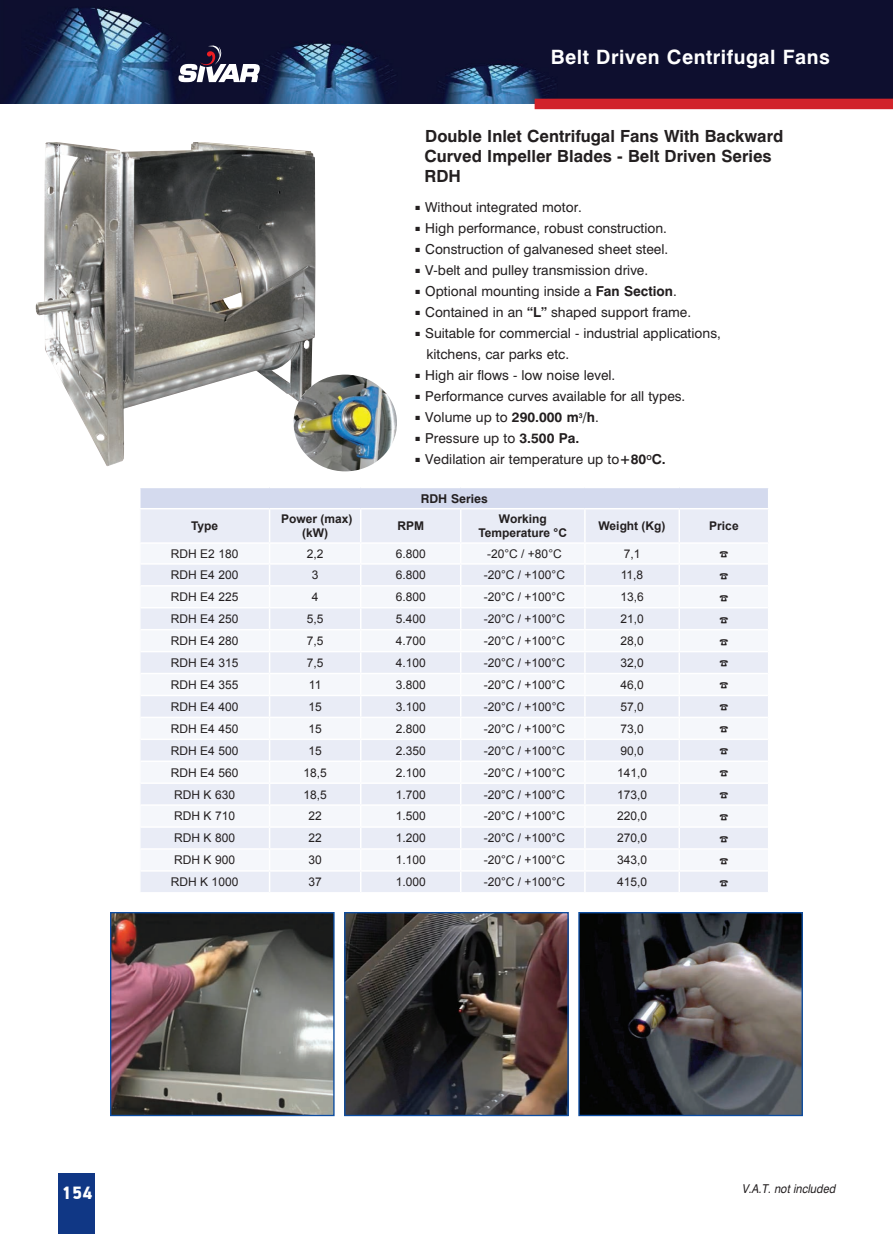
<style>
.page{position:relative;width:893px;height:1234px;background:#fff}
.page>*{position:absolute;margin:0;border:0;box-sizing:border-box;transform-origin:0 0}
.t1{font:700 19.5px "Mg Helvetica";letter-spacing:.025em;color:#fff}
.t2{font:900 18px "PF Din Display";color:#fff}
.t3{font:700 16.5px/19.8px "Mg Helvetica";color:#231f20}
.t4{font:13.5px/21px "Mg Helvetica";color:#231f20}
.t5{font:12px "Arial";color:#231f20}
.t6{font:700 12px/14.4px "Arial";color:#231f20;text-align:center}
.t7{font:italic 12px "Mg Helvetica";color:#231f20;scale:.9 1}
.t8{font:700 12px "Mg Helvetica";color:#231f20}
.s1{font-weight:700}
</style>
<div class="page">
<img style="left:0;top:0;width:893px;height:104px">
<div style="left:58px;top:1172px;width:36px;height:61px;background:#103785"></div>
<svg style="left:178px;top:45px;width:82px;height:37px"></svg>
<div style="left:535px;top:99px;width:358px;height:10px;background:#d1232a"></div>
<img style="left:36px;top:142px;width:279px;height:324px">
<img style="left:293px;top:374px;width:104px;height:97px">
<img style="left:112px;top:913px;width:221px;height:200px">
<div style="left:110px;top:911px;width:225px;height:204px;border:1px solid #0d4da1"></div>
<img style="left:346px;top:913px;width:221px;height:200px">
<div style="left:344px;top:911px;width:225px;height:204px;border:1px solid #0d4da1"></div>
<img style="left:580px;top:913px;width:221px;height:200px">
<div style="left:578px;top:911px;width:225px;height:204px;border:1px solid #0d4da1"></div>
<svg style="left:140px;top:488px;width:628px;height:403px"></svg>
<p class="t1" style="left:551px;top:45px;width:281px">Belt Driven Centrifugal Fans</p>
<p class="t3" style="left:424px;top:126px;width:360px">Double Inlet Centrifugal Fans With Backward<br>Curved Impeller Blades - Belt Driven Series<br>RDH</p>
<p class="t4" style="left:415px;top:197px;width:168px">■ Without integrated motor.</p>
<p class="t4" style="left:415px;top:218px;width:253px">■ High performance, robust construction.</p>
<p class="t4" style="left:415px;top:239px;width:254px">■ Construction of galvanesed sheet steel.</p>
<p class="t4" style="left:415px;top:260px;width:234px">■ V-belt and pulley transmission drive.</p>
<p class="t4" style="left:415px;top:281px;width:263px">■ Optional mounting inside a <span class="s1">Fan Section</span>.</p>
<p class="t4" style="left:415px;top:302px;width:277px">■ Contained in an <span class="s1">“L”</span> shaped support frame.</p>
<p class="t4" style="left:426px;top:323px;width:296px;text-indent:-11px">■ Suitable for commercial - industrial applications, kitchens, car parks etc.</p>
<p class="t4" style="left:415px;top:365px;width:201px">■ High air flows - low noise level.</p>
<p class="t4" style="left:415px;top:386px;width:271px">■ Performance curves available for all types.</p>
<p class="t4" style="left:415px;top:407px;width:185px">■ Volume up to <span class="s1">290.000 m</span><sup>3</sup><span class="s1">/h</span>.</p>
<p class="t4" style="left:415px;top:428px;width:165px">■ Pressure up to <span class="s1">3.500 Pa.</span></p>
<p class="t4" style="left:415px;top:449px;width:252px">■ Vedilation air temperature up to<span class="s1">+80</span><sup>√</sup><span class="s1">C.</span></p>
<p class="t8" style="left:421px;top:491px;width:68px">RDH Series</p>
<p class="t6" style="left:191px;top:519px;width:29px">Type</p>
<p class="t6" style="left:281px;top:512px;width:73px">Power (max) (kW)</p>
<p class="t6" style="left:397px;top:519px;width:28px">RPM</p>
<p class="t6" style="left:478px;top:512px;width:90px">Working<br>Temperature °C</p>
<p class="t6" style="left:598px;top:519px;width:69px">Weight (Kg)</p>
<p class="t6" style="left:709px;top:519px;width:31px">Price</p>
<p class="t5" style="left:171px;top:545px;width:69px">RDH E2 180</p>
<p class="t5" style="left:307px;top:545px;width:18px">2,2</p>
<p class="t5" style="left:396px;top:545px;width:32px">6.800</p>
<p class="t5" style="left:487px;top:545px;width:76px">-20°C / +80°C</p>
<p class="t5" style="left:624px;top:545px;width:18px">7,1</p>
<p class="t5" style="left:171px;top:567px;width:69px">RDH E4 200</p>
<p class="t5" style="left:312px;top:567px;width:8px">3</p>
<p class="t5" style="left:396px;top:567px;width:32px">6.800</p>
<p class="t5" style="left:484px;top:567px;width:83px">-20°C / +100°C</p>
<p class="t5" style="left:621px;top:567px;width:24px">11,8</p>
<p class="t5" style="left:171px;top:589px;width:69px">RDH E4 225</p>
<p class="t5" style="left:312px;top:589px;width:8px">4</p>
<p class="t5" style="left:396px;top:589px;width:32px">6.800</p>
<p class="t5" style="left:484px;top:589px;width:83px">-20°C / +100°C</p>
<p class="t5" style="left:620px;top:589px;width:25px">13,6</p>
<p class="t5" style="left:171px;top:611px;width:69px">RDH E4 250</p>
<p class="t5" style="left:307px;top:611px;width:18px">5,5</p>
<p class="t5" style="left:396px;top:611px;width:32px">5.400</p>
<p class="t5" style="left:484px;top:611px;width:83px">-20°C / +100°C</p>
<p class="t5" style="left:620px;top:611px;width:25px">21,0</p>
<p class="t5" style="left:171px;top:632px;width:69px">RDH E4 280</p>
<p class="t5" style="left:307px;top:632px;width:18px">7,5</p>
<p class="t5" style="left:396px;top:632px;width:32px">4.700</p>
<p class="t5" style="left:484px;top:632px;width:83px">-20°C / +100°C</p>
<p class="t5" style="left:620px;top:632px;width:25px">28,0</p>
<p class="t5" style="left:171px;top:654px;width:69px">RDH E4 315</p>
<p class="t5" style="left:307px;top:654px;width:18px">7,5</p>
<p class="t5" style="left:396px;top:654px;width:32px">4.100</p>
<p class="t5" style="left:484px;top:654px;width:83px">-20°C / +100°C</p>
<p class="t5" style="left:620px;top:654px;width:25px">32,0</p>
<p class="t5" style="left:171px;top:676px;width:69px">RDH E4 355</p>
<p class="t5" style="left:309px;top:676px;width:14px">11</p>
<p class="t5" style="left:396px;top:676px;width:32px">3.800</p>
<p class="t5" style="left:484px;top:676px;width:83px">-20°C / +100°C</p>
<p class="t5" style="left:620px;top:676px;width:25px">46,0</p>
<p class="t5" style="left:171px;top:698px;width:69px">RDH E4 400</p>
<p class="t5" style="left:308px;top:698px;width:15px">15</p>
<p class="t5" style="left:396px;top:698px;width:32px">3.100</p>
<p class="t5" style="left:484px;top:698px;width:83px">-20°C / +100°C</p>
<p class="t5" style="left:620px;top:698px;width:25px">57,0</p>
<p class="t5" style="left:171px;top:720px;width:69px">RDH E4 450</p>
<p class="t5" style="left:308px;top:720px;width:15px">15</p>
<p class="t5" style="left:396px;top:720px;width:32px">2.800</p>
<p class="t5" style="left:484px;top:720px;width:83px">-20°C / +100°C</p>
<p class="t5" style="left:620px;top:720px;width:25px">73,0</p>
<p class="t5" style="left:171px;top:742px;width:69px">RDH E4 500</p>
<p class="t5" style="left:308px;top:742px;width:15px">15</p>
<p class="t5" style="left:396px;top:742px;width:32px">2.350</p>
<p class="t5" style="left:484px;top:742px;width:83px">-20°C / +100°C</p>
<p class="t5" style="left:620px;top:742px;width:25px">90,0</p>
<p class="t5" style="left:171px;top:764px;width:69px">RDH E4 560</p>
<p class="t5" style="left:303px;top:764px;width:25px">18,5</p>
<p class="t5" style="left:396px;top:764px;width:32px">2.100</p>
<p class="t5" style="left:484px;top:764px;width:83px">-20°C / +100°C</p>
<p class="t5" style="left:617px;top:764px;width:32px">141,0</p>
<p class="t5" style="left:174px;top:786px;width:62px">RDH K 630</p>
<p class="t5" style="left:303px;top:786px;width:25px">18,5</p>
<p class="t5" style="left:396px;top:786px;width:32px">1.700</p>
<p class="t5" style="left:484px;top:786px;width:83px">-20°C / +100°C</p>
<p class="t5" style="left:617px;top:786px;width:32px">173,0</p>
<p class="t5" style="left:174px;top:808px;width:62px">RDH K 710</p>
<p class="t5" style="left:308px;top:808px;width:15px">22</p>
<p class="t5" style="left:396px;top:808px;width:32px">1.500</p>
<p class="t5" style="left:484px;top:808px;width:83px">-20°C / +100°C</p>
<p class="t5" style="left:617px;top:808px;width:32px">220,0</p>
<p class="t5" style="left:174px;top:830px;width:62px">RDH K 800</p>
<p class="t5" style="left:308px;top:830px;width:15px">22</p>
<p class="t5" style="left:396px;top:830px;width:32px">1.200</p>
<p class="t5" style="left:484px;top:830px;width:83px">-20°C / +100°C</p>
<p class="t5" style="left:617px;top:830px;width:32px">270,0</p>
<p class="t5" style="left:174px;top:852px;width:62px">RDH K 900</p>
<p class="t5" style="left:308px;top:852px;width:15px">30</p>
<p class="t5" style="left:396px;top:852px;width:32px">1.100</p>
<p class="t5" style="left:484px;top:852px;width:83px">-20°C / +100°C</p>
<p class="t5" style="left:617px;top:852px;width:32px">343,0</p>
<p class="t5" style="left:171px;top:874px;width:69px">RDH K 1000</p>
<p class="t5" style="left:308px;top:874px;width:15px">37</p>
<p class="t5" style="left:396px;top:874px;width:32px">1.000</p>
<p class="t5" style="left:484px;top:874px;width:83px">-20°C / +100°C</p>
<p class="t5" style="left:617px;top:874px;width:32px">415,0</p>
<p class="t2" style="left:62px;top:1181px;width:32px">154</p>
<p class="t7" style="left:742px;top:1181px;width:105px">V.A.T. not included</p>
</div>
